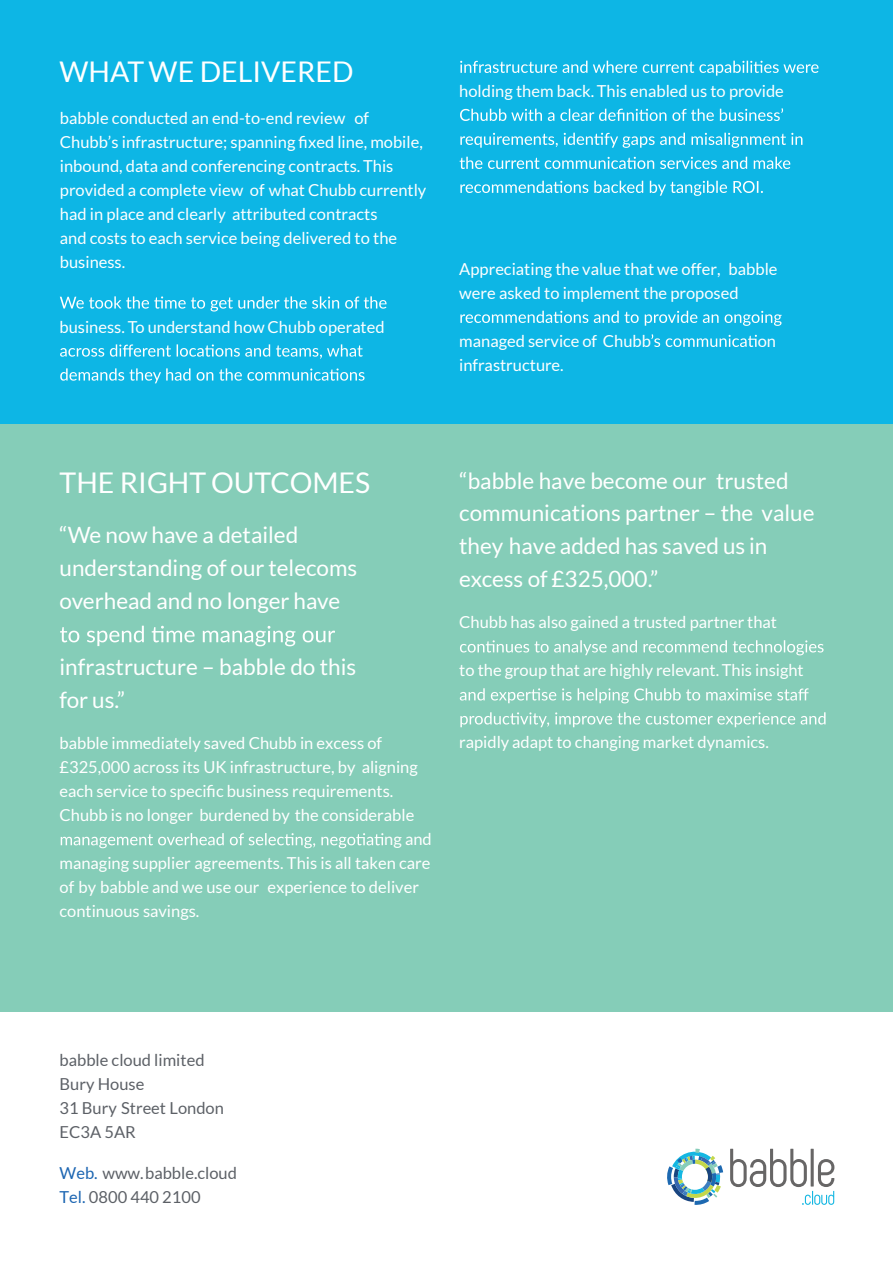
<style>
.page{position:relative;width:893px;height:1263px;background:#fff}
.page>*{position:absolute;margin:0;border:0;box-sizing:border-box;transform-origin:0 0}
.t1{font:28.5px "Lato";color:#fff}
.t2{font:22.5px/33px "Lato";color:#fff}
.t3{font:16.5px/24px "Lato";color:#fff}
.t4{font:16.5px/24px "Lato";color:#5c6066}
.s1{color:#1d66b2}
</style>
<div class="page">
<div style="left:0;top:0;width:893px;height:476px;background:#0db6e5"></div>
<div style="left:0;top:424px;width:893px;height:588px;background:#85cdb8"></div>
<svg style="left:60px;top:296px;width:327px;height:15px"></svg>
<svg style="left:60px;top:344px;width:303px;height:15px"></svg>
<svg style="left:60px;top:368px;width:305px;height:15px"></svg>
<svg style="left:60px;top:626px;width:275px;height:20px"></svg>
<svg style="left:61px;top:833px;width:322px;height:15px"></svg>
<svg style="left:460px;top:61px;width:358px;height:15px"></svg>
<svg style="left:460px;top:108px;width:323px;height:13px"></svg>
<svg style="left:460px;top:133px;width:342px;height:15px"></svg>
<svg style="left:460px;top:157px;width:330px;height:12px"></svg>
<svg style="left:460px;top:181px;width:303px;height:15px"></svg>
<svg style="left:460px;top:311px;width:322px;height:15px"></svg>
<svg style="left:651px;top:334px;width:106px;height:13px"></svg>
<svg style="left:460px;top:640px;width:363px;height:15px"></svg>
<svg style="left:460px;top:688px;width:349px;height:15px"></svg>
<svg style="left:460px;top:712px;width:365px;height:15px"></svg>
<svg style="left:667px;top:1148px;width:56px;height:57px"></svg>
<svg style="left:730px;top:1149px;width:104px;height:56px"></svg>
<h1 class="t1" style="left:60px;top:56px;width:295px">WHATWE DELIVERED</h1>
<p class="t3" style="left:60px;top:106px;width:368px">babble conducted an end-to-end review of Chubb’s infrastructure; spanning fixed line, mobile, inbound, data and conferencing contracts. This provided a complete view of what Chubb currently had in place and clearly attributed contracts<br>and costs to each service being delivered to the business.</p>
<p class="t3" style="left:60px;top:314px;width:327px">business. To understand how Chubb operated</p>
<p class="t3" style="left:459px;top:79px;width:326px">holding them back. This enabled us to provide</p>
<p class="t3" style="left:459px;top:257px;width:320px">Appreciating the value that we offer, babble were asked to implement the proposed</p>
<p class="t3" style="left:459px;top:329px;width:193px">managed service of Chubb</p>
<p class="t3" style="left:758px;top:329px;width:20px">on</p>
<p class="t3" style="left:459px;top:353px;width:106px">infrastructure.</p>
<h1 class="t1" style="left:60px;top:467px;width:312px">THE RIGHT OUTCOMES</h1>
<h2 class="t2" style="left:60px;top:518px;width:299px">“We now have a detailed understanding of our telecoms overhead and no longer have</h2>
<h2 class="t2" style="left:60px;top:650px;width:298px">infrastructure – babble do this for us.”</h2>
<p class="t3" style="left:60px;top:731px;width:324px">babble immediately saved Chubb in excess of</p>
<p class="t3" style="left:60px;top:755px;width:360px">£325,000 across its UK infrastructure, by aligning</p>
<p class="t3" style="left:60px;top:779px;width:335px">each service to specific business requirements.</p>
<p class="t3" style="left:60px;top:803px;width:356px">Chubb is no longer burdened by the considerable</p>
<p class="t3" style="left:384px;top:827px;width:49px">ng and</p>
<p class="t3" style="left:60px;top:851px;width:373px">managing supplier agreements. This is all taken care</p>
<p class="t3" style="left:60px;top:875px;width:361px">of by babble and we use our experience to deliver</p>
<p class="t3" style="left:60px;top:899px;width:141px">continuous savings.</p>
<h2 class="t2" style="left:459px;top:464px;width:357px">“babble have become our trusted communications partner – the value they have added has saved us in excess of £325,000.”</h2>
<p class="t3" style="left:459px;top:610px;width:319px">Chubb has also gained a trusted partner that</p>
<p class="t3" style="left:459px;top:658px;width:346px">to the group that are highly relevant. This insight</p>
<p class="t3" style="left:459px;top:730px;width:311px">rapidly adapt to changing market dynamics.</p>
<p class="t4" style="left:60px;top:1048px;width:166px">babble cloud limited<br>Bury House<br>31 Bury Street London<br>EC3A 5AR</p>
<p class="t4" style="left:60px;top:1161px;width:179px"><span class="s1">Web.</span> www.babble.cloud<br><span class="s1">Tel.</span> 0800 440 2100</p>
</div>
